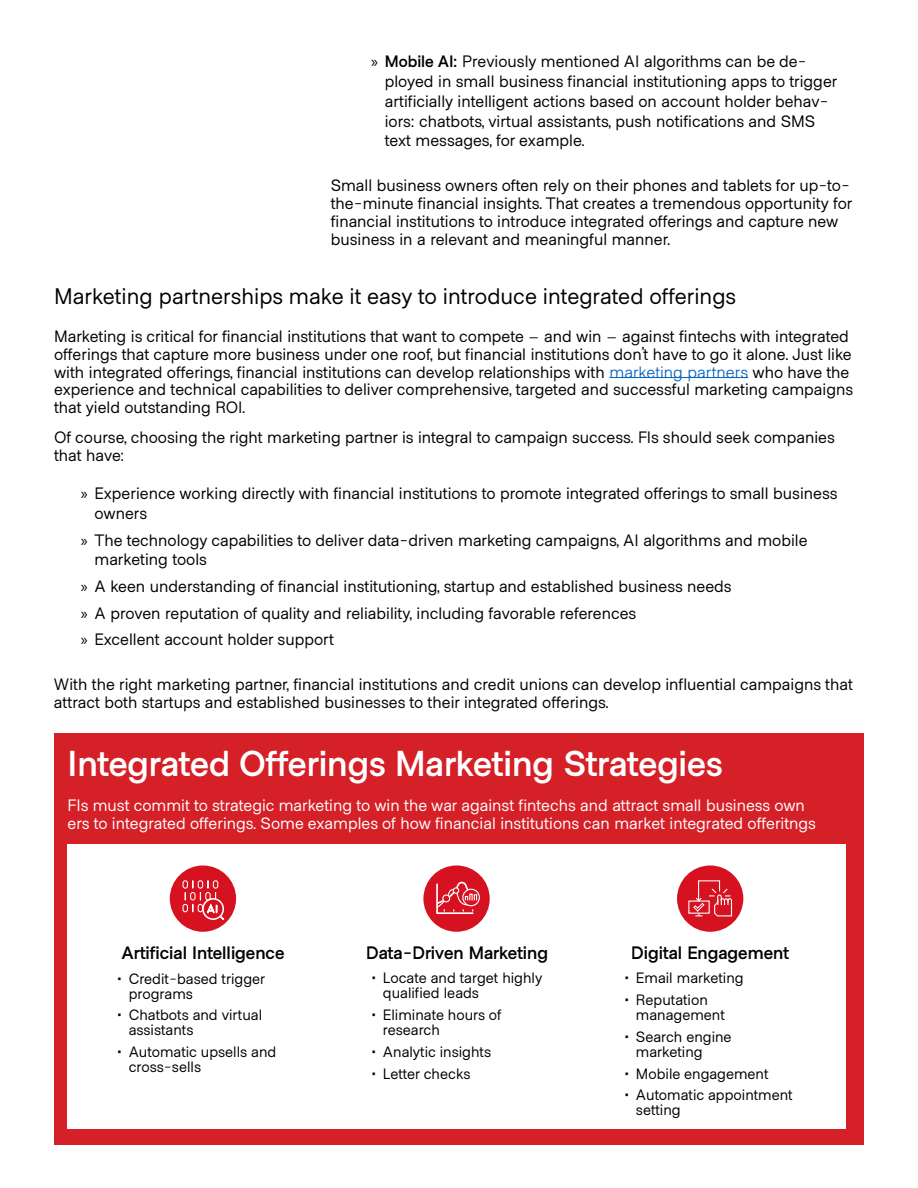
<style>
.page{position:relative;width:918px;height:1188px;background:#fff}
.page>*{position:absolute;margin:0;border:0;box-sizing:border-box;transform-origin:0 0}
.t1{font:700 36px "Metro Sans";color:#fff}
.t2{font:22.5px "Metro Sans";color:#000}
.t3{font:700 18px "Metro Sans";color:#000}
.t4{font:16.5px/17.9px "Metro Sans";color:#000}
.t5{font:16.5px/17.9px "Metro Sans";color:#fff}
.t6{font:15px/15px "Metro Sans";color:#000}
.s1{font-family:"Myriad Pro"}
.s2{font-weight:700}
.s3{color:#0563c1}
</style>
<div class="page">
<div style="left:54px;top:733px;width:810px;height:411px;background:#d52027"></div>
<div style="left:68px;top:844px;width:778px;height:285px;background:#fff"></div>
<hr style="left:609px;top:377px;width:139px;height:1px;background:#0563c1">
<div style="left:170px;top:865px;width:66px;height:67px;background:#d61120;border-radius:50%"></div>
<div style="left:677px;top:865px;width:66px;height:67px;background:#d61120;border-radius:50%"></div>
<div style="left:423px;top:865px;width:67px;height:67px;background:#d61120;border-radius:50%"></div>
<div style="left:183px;top:880px;width:5px;height:9px;border:1px solid #fff;border-radius:2px"></div>
<div style="left:198px;top:880px;width:5px;height:9px;border:1px solid #fff;border-radius:2px"></div>
<div style="left:190px;top:892px;width:6px;height:8px;border:1px solid #fff;border-radius:2px"></div>
<div style="left:183px;top:904px;width:5px;height:8px;border:1px solid #fff;border-radius:2px"></div>
<div style="left:198px;top:904px;width:5px;height:8px;border:1px solid #fff;border-radius:2px"></div>
<svg style="left:200px;top:880px;width:25px;height:41px"></svg>
<div style="left:462px;top:889px;width:18px;height:17px;border:1px solid #fff;border-radius:50%"></div>
<svg style="left:436px;top:881px;width:41px;height:33px"></svg>
<svg style="left:693px;top:880px;width:39px;height:37px"></svg>
<p class="t4" style="left:385px;top:52px;width:454px;line-height:19.8px;text-indent:-13px"><span class="s1">»</span> <span class="s2">Mobile AI:</span> Previously mentioned AI algorithms can be de&shy;ployed in small business financial institutioning apps to trigger artificially intelligent actions based on account holder behav&shy;iors: chatbots, virtual assistants, push notifications and SMS text messages, for example.</p>
<p class="t4" style="left:331px;top:177px;width:523px">Small business owners often rely on their phones and tablets for up-to&shy;the-minute financial insights. That creates a tremendous opportunity for financial institutions to introduce integrated offerings and capture new business in a relevant and meaningful manner.</p>
<h3 class="t2" style="left:54px;top:283px;width:684px">Marketing partnerships make it easy to introduce integrated offerings</h3>
<p class="t4" style="left:54px;top:328px;width:801px">Marketing is critical for financial institutions that want to compete – and win – against fintechs with integrated offerings that capture more business under one roof, but financial institutions don’t have to go it alone. Just like with integrated offerings, financial institutions can develop relationships with <span class="s3">marketing partners</span> who have the experience and technical capabilities to deliver comprehensive, targeted and successful marketing campaigns that yield outstanding ROI.</p>
<p class="t4" style="left:54px;top:429px;width:782px">Of course, choosing the right marketing partner is integral to campaign success. FIs should seek companies that have:</p>
<p class="t4" style="left:94px;top:484px;width:745px;line-height:19.8px;text-indent:-13px"><span class="s1">»</span> Experience working directly with financial institutions to promote integrated offerings to small business owners</p>
<p class="t4" style="left:94px;top:531px;width:715px;line-height:19.8px;text-indent:-13px"><span class="s1">»</span> The technology capabilities to deliver data-driven marketing campaigns, AI algorithms and mobile marketing tools</p>
<p class="t4" style="left:81px;top:578px;width:652px"><span class="s1">»</span> A keen understanding of financial institutioning, startup and established business needs</p>
<p class="t4" style="left:81px;top:605px;width:557px"><span class="s1">»</span> A proven reputation of quality and reliability, including favorable references</p>
<p class="t4" style="left:81px;top:631px;width:254px"><span class="s1">»</span> Excellent account holder support</p>
<p class="t4" style="left:54px;top:676px;width:800px">With the right marketing partner, financial institutions and credit unions can develop influential campaigns that attract both startups and established businesses to their integrated offerings.</p>
<h1 class="t1" style="left:68px;top:743px;width:657px">Integrated Offerings Marketing Strategies</h1>
<p class="t5" style="left:68px;top:797px;width:750px">FIs must commit to strategic marketing to win the war against fintechs and attract small business own ers to integrated offerings. Some examples of how financial institutions can market integrated offeritngs</p>
<h4 class="t3" style="left:121px;top:942px;width:165px">Artificial Intelligence</h4>
<p class="t6" style="left:129px;top:971px;width:138px;text-indent:-14px">• Credit-based trigger programs</p>
<p class="t6" style="left:129px;top:1008px;width:135px;text-indent:-14px">• Chatbots and virtual assistants</p>
<p class="t6" style="left:129px;top:1045px;width:149px;text-indent:-14px">• Automatic upsells and cross-sells</p>
<h4 class="t3" style="left:366px;top:942px;width:184px">Data-Driven Marketing</h4>
<p class="t6" style="left:383px;top:971px;width:161px;text-indent:-14px">• Locate and target highly qualified leads</p>
<p class="t6" style="left:383px;top:1008px;width:120px;text-indent:-14px">• Eliminate hours of research</p>
<p class="t6" style="left:369px;top:1045px;width:123px">• Analytic insights</p>
<p class="t6" style="left:369px;top:1067px;width:102px">• Letter checks</p>
<p class="t3" style="left:631px;top:942px;width:159px">Digital Engagement</p>
<p class="t6" style="left:622px;top:971px;width:123px">• Email marketing</p>
<p class="t6" style="left:636px;top:993px;width:90px;text-indent:-14px">• Reputation management</p>
<p class="t6" style="left:636px;top:1030px;width:97px;text-indent:-14px">• Search engine marketing</p>
<p class="t6" style="left:622px;top:1067px;width:148px">• Mobile engagement</p>
<p class="t6" style="left:636px;top:1088px;width:158px;text-indent:-14px">• Automatic appointment setting</p>
</div>
